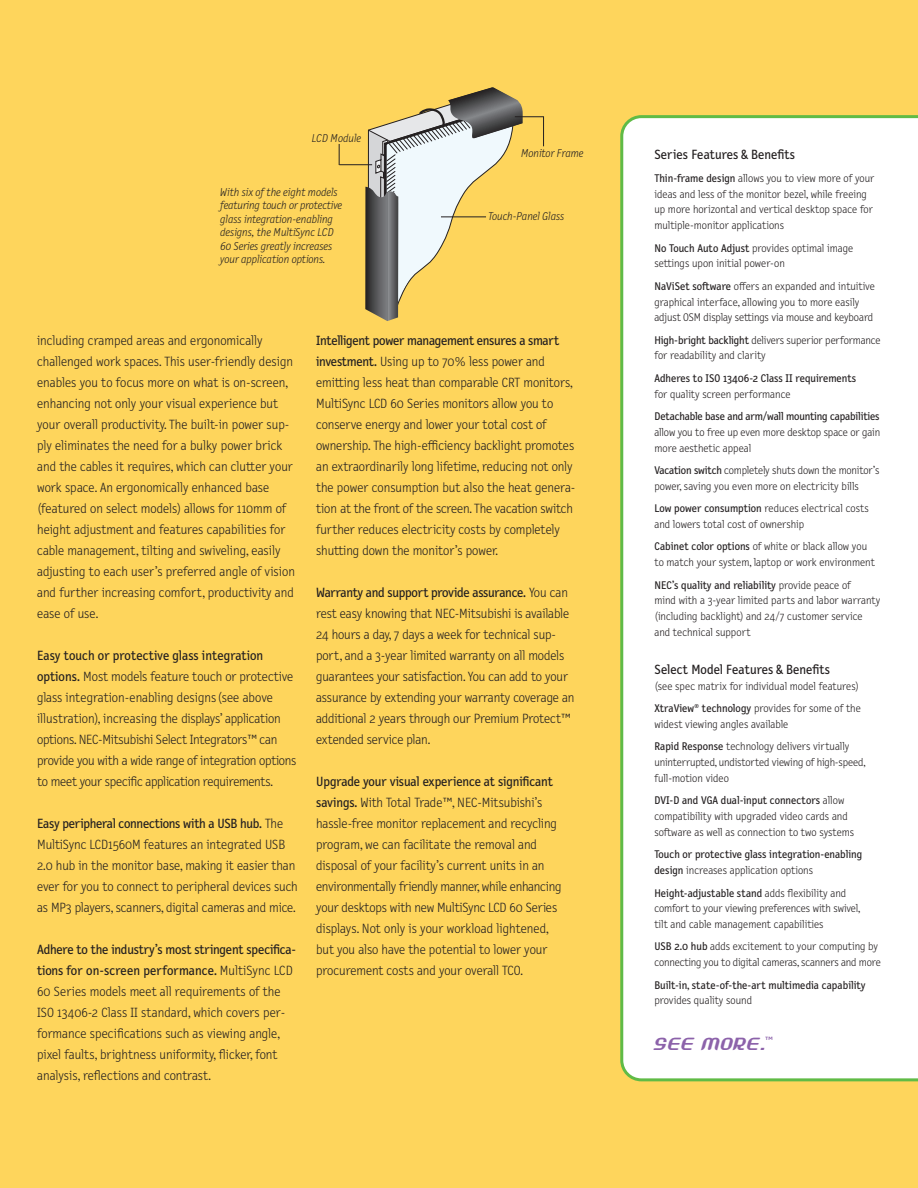
<style>
.page{position:relative;width:918px;height:1188px;background:#fed55c}
.page>*{position:absolute;margin:0;border:0;box-sizing:border-box;transform-origin:0 0}
.t1{font:italic 21.3px "Shifty";color:#8c62aa}
.t2{font:300 13.5px/21px "Letter Gothic Text";letter-spacing:-.005em;color:#231f20}
.t3{font:13.5px "Letter Gothic Text";color:#231f20}
.t4{font:italic 300 11.55px/13.5px "Letter Gothic Text";color:#231f20}
.t5{font:300 11.25px/15.8px "Letter Gothic Text";color:#231f20}
.t6{font:11.25px/15.8px "Letter Gothic Text";color:#231f20}
.s1{font-weight:400}
.s2{font-weight:300}
</style>
<div class="page">
<hr style="left:339px;top:164px;width:33px;height:1px;background:#231f20">
<svg style="left:365px;top:87px;width:179px;height:234px"></svg>
<hr style="left:543px;top:116px;width:1px;height:30px;background:#231f20">
<svg style="left:339px;top:144px;width:1px;height:21px"></svg>
<div style="left:620px;top:115px;width:298px;height:966px;background:#fff"></div>
<p class="t4" style="left:312px;top:132px;width:51px">LCD Module</p>
<p class="t4" style="left:220px;top:186px;width:123px">With six of the eight models featuring touch or protective glass integration-enabling designs, the MultiSync LCD<br>60 Series greatly increases your application options.</p>
<p class="t4" style="left:521px;top:147px;width:64px">Monitor Frame</p>
<p class="t4" style="left:488px;top:211px;width:77px">Touch-Panel Glass</p>
<p class="t2" style="left:37px;top:332px;width:259px">including cramped areas and ergonomically challenged work spaces. This user-friendly design enables you to focus more on what is on-screen, enhancing not only your visual experience but your overall productivity. The built-in power sup&shy;ply eliminates the need for a bulky power brick and the cables it requires, which can clutter your work space. An ergonomically enhanced base (featured on select models) allows for 110mm of height adjustment and features capabilities for cable management, tilting and swiveling, easily adjusting to each user’s preferred angle of vision and further increasing comfort, productivity and ease of use.</p>
<p class="t2" style="left:37px;top:647px;width:261px"><span class="s1">Easy touch or protective glass integration options.</span> Most models feature touch or protective glass integration-enabling designs (see above illustration), increasing the displays’ application options. NEC-Mitsubishi Select Integrators™ can provide you with a wide range of integration options to meet your specific application requirements.</p>
<p class="t2" style="left:37px;top:815px;width:262px"><span class="s1">Easy peripheral connections with a USB hub.</span> The MultiSync LCD1560M features an integrated USB 2.0 hub in the monitor base, making it easier than ever for you to connect to peripheral devices such as MP3 players, scanners, digital cameras and mice.</p>
<p class="t2" style="left:37px;top:941px;width:261px"><span class="s1">Adhere to the industry’s most stringent specifica&shy;tions for on-screen performance.</span> MultiSync LCD 60 Series models meet all requirements of the ISO 13406-2 Class II standard, which covers per&shy;formance specifications such as viewing angle, pixel faults, brightness uniformity, flicker, font analysis, reflections and contrast.</p>
<p class="t2" style="left:316px;top:332px;width:261px"><span class="s1">Intelligent power management ensures a smart investment.</span> Using up to 70% less power and emitting less heat than comparable CRT monitors, MultiSync LCD 60 Series monitors allow you to conserve energy and lower your total cost of ownership. The high-efficiency backlight promotes an extraordinarily long lifetime, reducing not only the power consumption but also the heat genera&shy;tion at the front of the screen. The vacation switch further reduces electricity costs by completely shutting down the monitor’s power.</p>
<p class="t2" style="left:316px;top:584px;width:260px"><span class="s1">Warranty and support provide assurance.</span> You can rest easy knowing that NEC-Mitsubishi is available 24 hours a day, 7 days a week for technical sup&shy;port, and a 3-year limited warranty on all models guarantees your satisfaction. You can add to your assurance by extending your warranty coverage an additional 2 years through our Premium Protect™ extended service plan.</p>
<p class="t2" style="left:316px;top:773px;width:247px"><span class="s1">Upgrade your visual experience at significant savings.</span> With Total Trade™, NEC-Mitsubishi’s hassle-free monitor replacement and recycling program, we can facilitate the removal and disposal of your facility’s current units in an environmentally friendly manner, while enhancing your desktops with new MultiSync LCD 60 Series displays. Not only is your workload lightened, but you also have the potential to lower your procurement costs and your overall TCO.</p>
<p class="t3" style="left:654px;top:150px;width:142px">Series Features &amp; Benefits</p>
<p class="t5" style="left:654px;top:171px;width:221px"><span class="s1">Thin-frame design</span> allows you to view more of your ideas and less of the monitor bezel, while freeing up more horizontal and vertical desktop space for multiple-monitor applications</p>
<p class="t5" style="left:654px;top:241px;width:200px"><span class="s1">No Touch Auto Adjust</span> provides optimal image settings upon initial power-on</p>
<p class="t5" style="left:654px;top:279px;width:222px"><span class="s1">NaViSet software</span> offers an expanded and intuitive graphical interface, allowing you to more easily adjust OSM display settings via mouse and keyboard</p>
<p class="t5" style="left:654px;top:333px;width:228px"><span class="s1">High-bright backlight</span> delivers superior performance for readability and clarity</p>
<p class="t6" style="left:654px;top:371px;width:203px">Adheres to ISO 13406-2 Class II requirements</p>
<p class="t5" style="left:654px;top:387px;width:138px">for quality screen performance</p>
<p class="t6" style="left:654px;top:409px;width:227px">Detachable base and arm/wall mounting capabilities</p>
<p class="t5" style="left:654px;top:425px;width:227px">allow you to free up even more desktop space or gain more aesthetic appeal</p>
<p class="t5" style="left:654px;top:463px;width:226px"><span class="s1">Vacation switch</span> completely shuts down the monitor’s power, saving you even more on electricity bills</p>
<p class="t5" style="left:654px;top:502px;width:216px"><span class="s1">Low power consumption</span> reduces electrical costs and lowers total cost of ownership</p>
<p class="t5" style="left:654px;top:540px;width:222px"><span class="s1">Cabinet color options</span> of white or black allow you to match your system, laptop or work environment</p>
<p class="t5" style="left:654px;top:578px;width:227px"><span class="s1">NEC’s quality and reliability</span> provide peace of<br>mind with a 3-year limited parts and labor warranty (including backlight) and 24/7 customer service and technical support</p>
<p class="t3" style="left:654px;top:664px;width:177px">Select Model Features &amp; Benefits</p>
<p class="t5" style="left:654px;top:676px;width:208px;line-height:22.5px">(see spec matrix for individual model features)<br><span class="s1">XtraView</span><sup>®</sup> <span class="s1">technology</span> provides for some of the</p>
<p class="t5" style="left:654px;top:714px;width:197px;line-height:22.5px">widest viewing angles available<br><span class="s1">Rapid Response</span> technology delivers virtually</p>
<p class="t5" style="left:654px;top:755px;width:213px">uninterrupted, undistorted viewing of high-speed, full-motion video</p>
<p class="t5" style="left:654px;top:794px;width:201px"><span class="s1">DVI-D and VGA dual-input connectors</span> allow compatibility with upgraded video cards and software as well as connection to two systems</p>
<p class="t6" style="left:654px;top:848px;width:209px">Touch or protective glass integration-enabling design <span class="s2">increases application options</span></p>
<p class="t5" style="left:654px;top:886px;width:208px"><span class="s1">Height-adjustable stand</span> adds flexibility and comfort to your viewing preferences with swivel, tilt and cable management capabilities</p>
<p class="t5" style="left:654px;top:940px;width:228px"><span class="s1">USB 2.0 hub</span> adds excitement to your computing by connecting you to digital cameras, scanners and more</p>
<p class="t6" style="left:654px;top:978px;width:213px">Built-in, state-of-the-art multimedia capability</p>
<p class="t5" style="left:654px;top:994px;width:99px">provides quality sound</p>
<h1 class="t1" style="left:654px;top:1030px;width:121px">see more.<sup>™</sup></h1>
</div>
